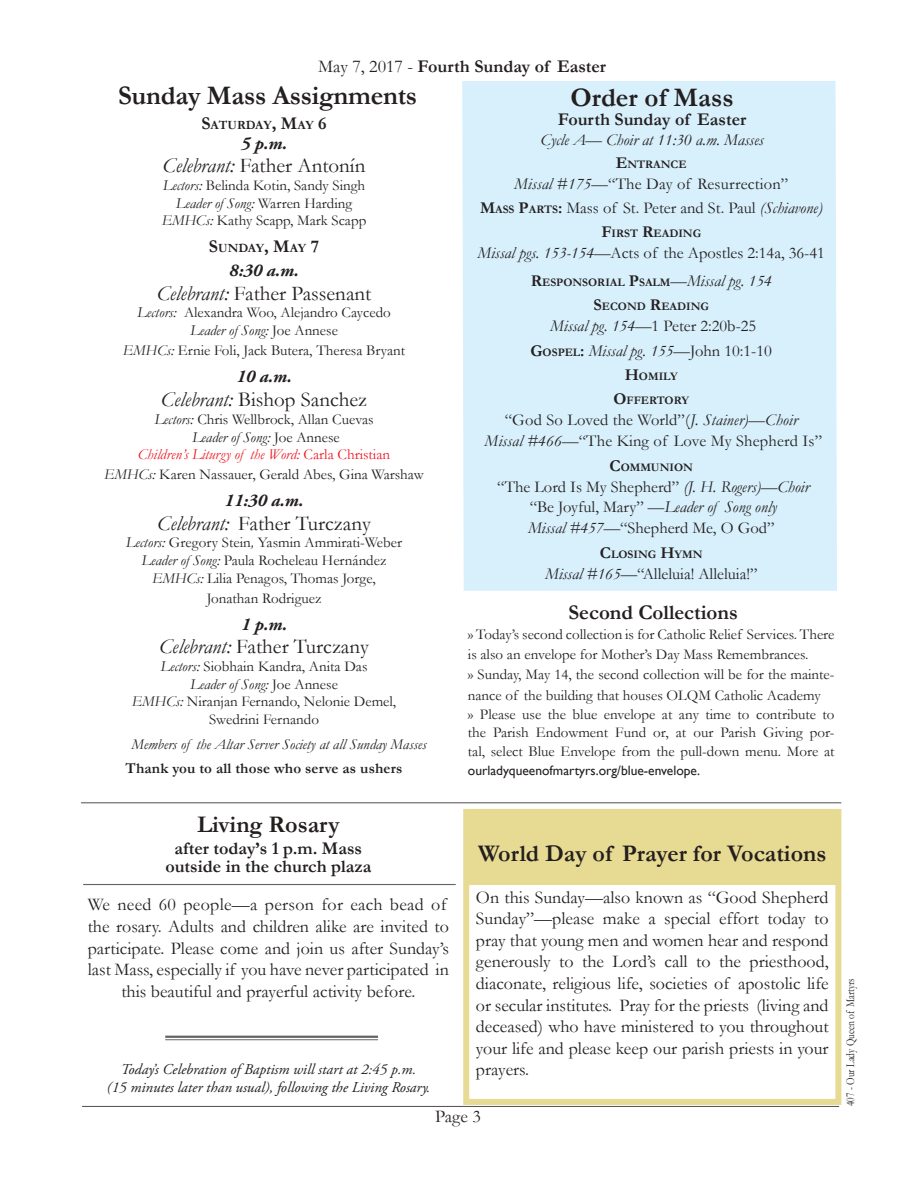
<style>
.page{position:relative;width:918px;height:1188px;background:#fff}
.page>*{position:absolute;margin:0;border:0;box-sizing:border-box;transform-origin:0 0}
.t1{font:700 27px "Garamond";letter-spacing:-.01em;color:#241f1f}
.t2{font:700 24px "Garamond";color:#241f1f}
.t3{font:21px "Garamond";color:#241f1f}
.t4{font:700 21px "Garamond";color:#241f1f}
.t5{font:18px/21.6px "Garamond";color:#241f1f;text-align:center}
.t6{font:700 18px/18px "Garamond";color:#241f1f;text-align:center}
.t7{font:italic 700 18px "Adobe Garamond Pro";color:#241f1f}
.t8{font:16.5px/20.9px "Garamond";color:#241f1f;text-align:center}
.t9{font:italic 16.5px/24.5px "Garamond";color:#241f1f;text-align:center}
.t10{font:15px/17.7px "Garamond";color:#241f1f;text-align:center}
.t11{font:italic 15px/18px "Adobe Garamond Pro";color:#241f1f;text-align:center}
.t12{font:italic 15px "Garamond";color:#241f1f}
.t13{font:700 15px "Garamond";letter-spacing:.01em;color:#241f1f}
.t14{font:13.5px "Gill Sans";color:#241f1f}
.t15{font:700 12.6px "Garamond";letter-spacing:-.005em;color:#241f1f}
.t16{font:12px "Garamond";color:#241f1f;scale:.8 1}
.t17{font:700 11.55px/24.5px "Garamond";color:#241f1f;text-align:center}
.s1{font-weight:400}
.s2{font-size:18px}
.s3{font-style:italic}
.s4{font-style:italic;color:#ef1923}
.s5{color:#ef1923}
.s6{font-size:16.5px}
.s7{font-weight:700}
.s8{font-weight:700;font-size:11.55px}
.s9{font-weight:400;font-size:16.5px}
.s10{font-weight:400;font-style:italic;font-size:16.5px}
.s11{font-style:normal}
.s12{font-weight:700;font-style:normal}
.s13{font-weight:700;font-style:normal;font-size:11.55px}
</style>
<div class="page">
<div style="left:467px;top:815px;width:369px;height:70px;background:#e7da93"></div>
<div style="left:462px;top:81px;width:375px;height:510px;background:#d7f0fc"></div>
<hr style="left:81px;top:802px;width:760px;height:1px;background:#524d4b">
<hr style="left:82px;top:1106px;width:757px;height:1px;background:#524d4b">
<div style="left:463px;top:809px;width:378px;height:296px;border:6px solid #e7da93"></div>
<hr style="left:83px;top:884px;width:373px;height:1px;background:#656365">
<hr style="left:165px;top:1036px;width:213px;height:2px;background:#656365">
<hr style="left:165px;top:1039px;width:213px;height:1px;background:#656365">
<p class="t6" style="left:318px;top:58px;width:289px"><span class="s1">May 7, 2017 -</span> Fourth Sunday of Easter</p>
<h1 class="t1" style="left:118px;top:77px;width:301px">Sunday Mass Assignments</h1>
<h1 class="t1" style="left:570px;top:80px;width:165px">Order of Mass</h1>
<p class="t6" style="left:558px;top:111px;width:190px">Fourth Sunday of Easter</p>
<p class="t9" style="left:540px;top:127px;width:225px">Cycle A— Choir at 11:30 a.m. Masses</p>
<p class="t15" style="left:201px;top:116px;width:127px"><span class="s2">S</span>ATURDAY<span class="s2">, M</span>AY <span class="s2">6</span></p>
<p class="t7" style="left:241px;top:133px;width:48px">5 p.m.</p>
<h3 class="t3" style="left:163px;top:152px;width:204px"><span class="s3">Celebrant:</span> Father Antonín</h3>
<p class="t10" style="left:162px;top:176px;width:206px"><span class="s3">Lectors:</span> Belinda Kotin, Sandy Singh<br><span class="s3">Leader of Song:</span> Warren Harding<br><span class="s3">EMHCs:</span> Kathy Scapp, Mark Scapp</p>
<p class="t15" style="left:209px;top:240px;width:112px"><span class="s2">S</span>UNDAY<span class="s2">, M</span>AY <span class="s2">7</span></p>
<p class="t7" style="left:229px;top:260px;width:71px">8:30 a.m.</p>
<h3 class="t3" style="left:157px;top:279px;width:216px"><span class="s3">Celebrant:</span> Father Passenant</h3>
<p class="t10" style="left:137px;top:303px;width:255px"><span class="s3">Lectors:</span> Alexandra Woo, Alejandro Caycedo<br><span class="s3">Leader of Song:</span> Joe Annese</p>
<p class="t10" style="left:123px;top:341px;width:284px"><span class="s3">EMHCs:</span> Ernie Foli, Jack Butera, Theresa Bryant</p>
<p class="t7" style="left:236px;top:366px;width:57px">10 a.m.</p>
<h3 class="t3" style="left:161px;top:385px;width:208px"><span class="s3">Celebrant:</span> Bishop Sanchez</h3>
<p class="t10" style="left:138px;top:410px;width:254px"><span class="s3">Lectors:</span> Chris Wellbrock, Allan Cuevas<br><span class="s3">Leader of Song:</span> Joe Annese<br><span class="s4">Children’s Liturgy of the Word:</span> <span class="s5">Carla Christian</span></p>
<p class="t10" style="left:104px;top:465px;width:321px"><span class="s3">EMHCs:</span> Karen Nassauer, Gerald Abes, Gina Warshaw</p>
<p class="t7" style="left:225px;top:490px;width:80px">11:30 a.m.</p>
<h3 class="t3" style="left:157px;top:509px;width:215px"><span class="s3">Celebrant:</span> Father Turczany</h3>
<p class="t10" style="left:126px;top:533px;width:278px"><span class="s3">Lectors:</span> Gregory Stein<span class="s3">,</span> Yasmin Ammirati-Weber<br><span class="s3">Leader of Song:</span> Paula Rocheleau Hernández<br><span class="s3">EMHCs:</span> Lilia Penagos, Thomas Jorge,</p>
<p class="t10" style="left:207px;top:589px;width:116px">Jonathan Rodriguez</p>
<p class="t7" style="left:241px;top:613px;width:48px">1 p.m.</p>
<h3 class="t3" style="left:159px;top:633px;width:211px"><span class="s3">Celebrant:</span> Father Turczany</h3>
<p class="t10" style="left:132px;top:657px;width:266px"><span class="s3">Lectors:</span> Siobhain Kandra, Anita Das<br><span class="s3">Leader of Song:</span> Joe Annese<br><span class="s3">EMHCs:</span> Niranjan Fernando, Nelonie Demel,<br>Swedrini Fernando</p>
<p class="t12" style="left:132px;top:734px;width:297px">Members of the Altar Server Society at all Sunday Masses</p>
<p class="t13" style="left:126px;top:758px;width:278px">Thank you to all those who serve as ushers</p>
<p class="t17" style="left:616px;top:152px;width:72px"><span class="s6">E</span>NTRANCE</p>
<p class="t8" style="left:480px;top:171px;width:344px;line-height:24.5px"><span class="s3">Missal #175—</span>“The Day of Resurrection”<br><span class="s7">M</span><span class="s8">ASS</span> <span class="s7">P</span><span class="s8">ARTS</span><span class="s7">:</span> Mass of St. Peter and St. Paul <span class="s3">(Schiavone)</span></p>
<p class="t17" style="left:601px;top:222px;width:101px"><span class="s6">F</span>IRST <span class="s6">R</span>EADING</p>
<p class="t8" style="left:478px;top:242px;width:349px"><span class="s3">Missal pgs. 153-154—</span>Acts of the Apostles 2:14a, 36-41</p>
<p class="t17" style="left:531px;top:270px;width:243px"><span class="s6">R</span>ESPONSORIAL <span class="s6">P</span>SALM<span class="s9">—</span><span class="s10">Missal pg. 154<br></span><span class="s6">S</span>ECOND <span class="s6">R</span>EADING</p>
<p class="t9" style="left:531px;top:313px;width:243px">Missal pg. 154—<span class="s11">1 Peter 2:20b-25<br></span><span class="s12">G</span><span class="s13">OSPEL</span><span class="s12">:</span> Missal pg. 155—<span class="s11">John 10:1-10</span></p>
<p class="t17" style="left:614px;top:364px;width:77px"><span class="s6">H</span>OMILY<br><span class="s6">O</span>FFERTORY</p>
<p class="t8" style="left:485px;top:409px;width:339px">“God So Loved the World”(<span class="s3">J. Stainer)—Choir<br>Missal #466—</span>“The King of Love My Shepherd Is”</p>
<p class="t17" style="left:610px;top:455px;width:85px"><span class="s6">C</span>OMMUNION</p>
<p class="t8" style="left:497px;top:475px;width:314px">“The Lord Is My Shepherd” <span class="s3">(J. H. Rogers)—Choir </span>“Be Joyful, Mary” <span class="s3">—Leader of Song only<br>Missal #457—</span>“Shepherd Me, O God”</p>
<p class="t17" style="left:600px;top:542px;width:104px"><span class="s6">C</span>LOSING <span class="s6">H</span>YMN</p>
<p class="t8" style="left:545px;top:563px;width:214px"><span class="s3">Missal #165—</span>“Alleluia! Alleluia!”</p>
<h3 class="t4" style="left:569px;top:599px;width:171px">Second Collections</h3>
<p class="t10" style="left:468px;top:623px;width:368px;line-height:20.4px;text-align:left">» Today’s second collection is for Catholic Relief Services. There is also an envelope for Mother’s Day Mass Remembrances.<br>» Sunday, May 14, the second collection will be for the mainte&shy;nance of the building that houses OLQM Catholic Academy</p>
<p class="t10" style="left:468px;top:704px;width:368px;line-height:18.9px;text-align:justify">» Please use the blue envelope at any time to contribute to the Parish Endowment Fund or, at our Parish Giving por&shy;tal, select Blue Envelope from the pull-down menu. More at</p>
<p class="t14" style="left:468px;top:763px;width:234px">ourladyqueenofmartyrs.org/blue-envelope.</p>
<h2 class="t2" style="left:197px;top:809px;width:144px">Living Rosary</h2>
<p class="t6" style="left:165px;top:840px;width:208px">after today’s 1 p.m. Mass outside in the church plaza</p>
<p class="t5" style="left:88px;top:894px;width:363px">We need 60 people—a person for each bead of the rosary. Adults and children alike are invited to participate. Please come and join us after Sunday’s last Mass, especially if you have never participated in this beautiful and prayerful activity before.</p>
<p class="t11" style="left:107px;top:1060px;width:325px">Today’s Celebration of Baptism will start at 2:45 p.m.<br>(15 minutes later than usual), following the Living Rosary.</p>
<h2 class="t2" style="left:478px;top:837px;width:350px">World Day of Prayer for Vocations</h2>
<p class="t5" style="left:476px;top:886px;width:354px;text-align:justify">On this Sunday—also known as “Good Shepherd Sunday”—please make a special effort today to pray that young men and women hear and respond generously to the Lord’s call to the priesthood, diaconate, religious life, societies of apostolic life or secular institutes. Pray for the priests (living and deceased) who have ministered to you throughout your life and please keep our parish priests in your prayers.</p>
<p class="t5" style="left:435px;top:1105px;width:47px">Page 3</p>
<p class="t16" style="left:842px;top:1106px;width:161px;rotate:-90deg">407 - Our Lady Queen of Martyrs</p>
</div>
